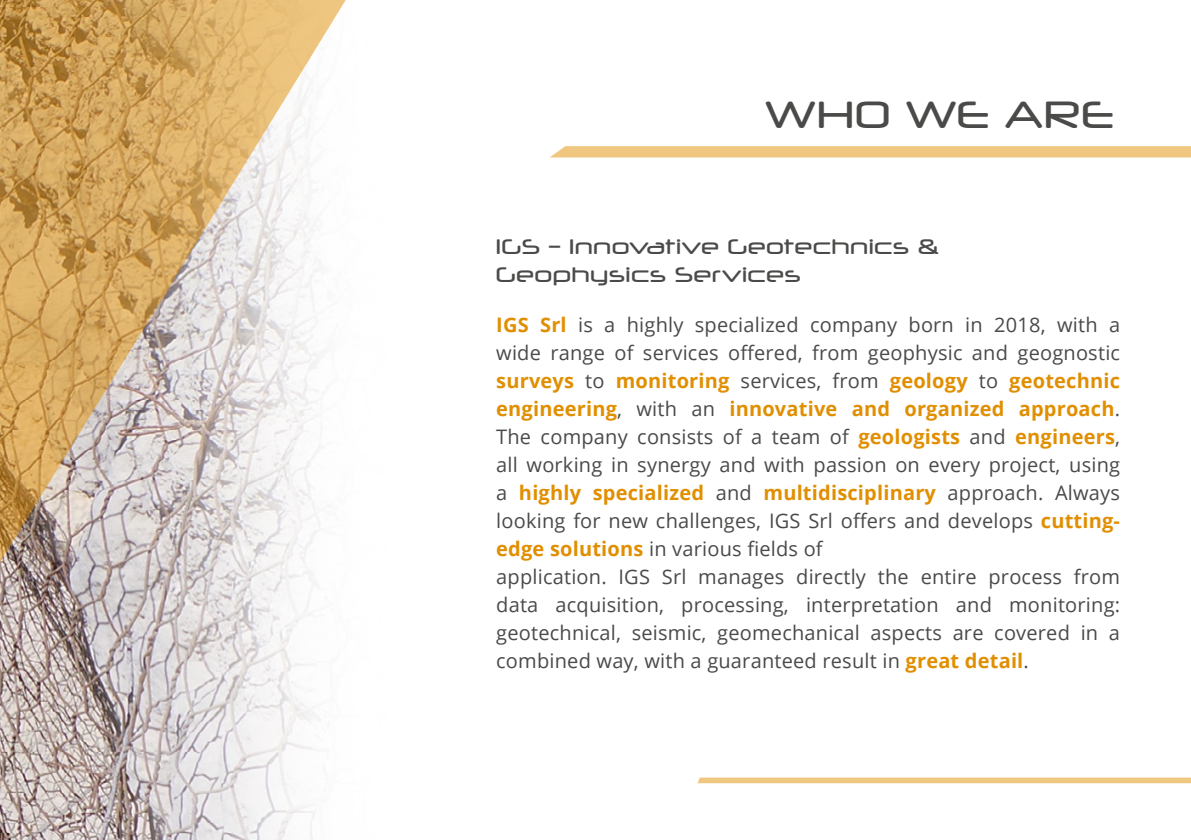
<style>
.page{position:relative;width:1191px;height:840px;background:#fff}
.page>*{position:absolute;margin:0;border:0;box-sizing:border-box;transform-origin:0 0}
.t1{font:36px "Neuropol";letter-spacing:.05em;color:#4a4a49}
.t2{font:20px/28px "Open Sans";letter-spacing:.01em;color:#4a4a49}
.t3{font:20px/28px "Neuropol";letter-spacing:.05em;color:#4a4a49}
.s1{font-weight:700;color:#e18f02}
</style>
<div class="page">
<svg style="left:698px;top:777px;width:493px;height:5px;background:#f1cd8e"></svg>
<svg style="left:550px;top:146px;width:641px;height:11px;background:#f0c883"></svg>
<svg style="left:0;top:0;width:346px;height:839px"></svg>
<h1 class="t1" style="left:765px;top:92px;width:350px">WHO WE ARE</h1>
<p class="t3" style="left:496px;top:232px;width:444px">IGS – Innovative Geotechnics &amp;<br>Geophysics Services</p>
<p class="t2" style="left:496px;top:310px;width:625px"><span class="s1">IGS Srl</span> is a highly specialized company born in 2018, with a wide range of services offered, from geophysic and geognostic <span class="s1">surveys</span> to <span class="s1">monitoring</span> services, from <span class="s1">geology</span> to <span class="s1">geotechnic engineering</span>, with an <span class="s1">innovative and organized approach</span>.<br>The company consists of a team of <span class="s1">geologists</span> and <span class="s1">engineers</span>, all working in synergy and with passion on every project, using a <span class="s1">highly specialized</span> and <span class="s1">multidisciplinary</span> approach. Always looking for new challenges, IGS Srl offers and develops <span class="s1">cutting&shy;edge solutions</span> in various fields of<br>application. IGS Srl manages directly the entire process from data acquisition, processing, interpretation and monitoring: geotechnical, seismic, geomechanical aspects are covered in a combined way, with a guaranteed result in <span class="s1">great detail</span>.</p>
</div>
